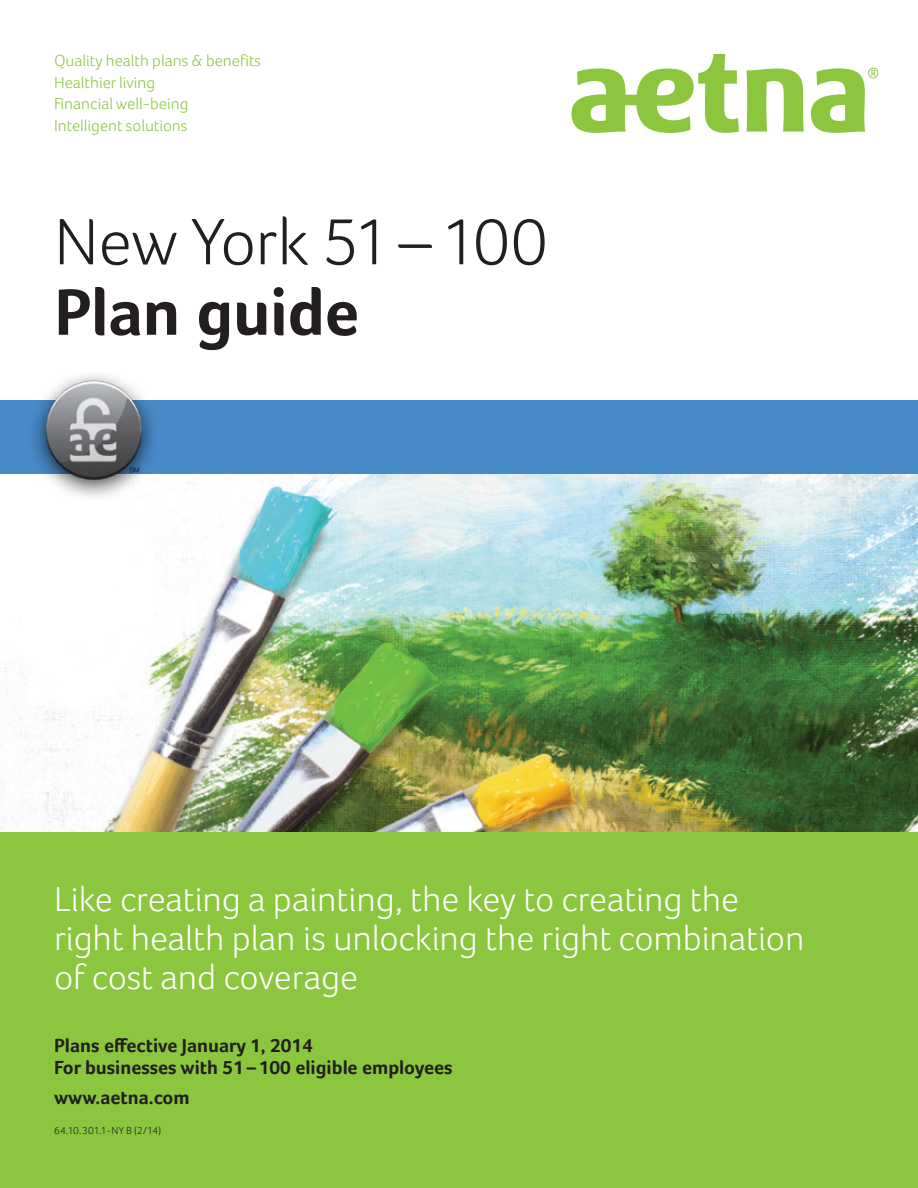
<style>
.page{position:relative;width:918px;height:1188px;background:#fff}
.page>*{position:absolute;margin:0;border:0;box-sizing:border-box;transform-origin:0 0}
.Headline_Title{font:300 67.5px "Foco";letter-spacing:-.015em;color:#231f20}
.Product__Program__To{font:700 67.5px "Foco";letter-spacing:-.01em;color:#231f20}
.Headline_Title_2{font:300 36px/39px "Foco";letter-spacing:-.005em;color:#fff}
.www_aetna_com___Cove{font:700 19.5px/22.5px "Foco";color:#231f20}
.Organizing_Principle{font:300 16.5px "Foco";color:#8bc63e}
.Copyright_Part_Numbe{font:300 10.5px "Foco";letter-spacing:.01em;color:#231f20}
</style>
<div class="page">
<div style="left:0;top:815px;width:918px;height:373px;background:#8bc63e"></div>
<div style="left:0;top:400px;width:918px;height:77px;background:#4889c8"></div>
<svg style="left:572px;top:54px;width:306px;height:79px"></svg>
<img style="left:0;top:474px;width:918px;height:357px">
<img style="left:28px;top:375px;width:132px;height:129px">
<p class="Organizing_Principle" style="left:54px;top:51px;width:209px">Quality health plans &amp; benefits</p>
<p class="Organizing_Principle" style="left:54px;top:72px;width:103px">Healthier living</p>
<p class="Organizing_Principle" style="left:54px;top:94px;width:136px">Financial well-being</p>
<p class="Organizing_Principle" style="left:54px;top:116px;width:135px">Intelligent solutions</p>
<p class="Headline_Title" style="left:54px;top:203px;width:495px">New York 51–100</p>
<p class="Product__Program__To" style="left:54px;top:272px;width:307px">Plan guide</p>
<p class="Headline_Title_2" style="left:54px;top:879px;width:687px">Like creating a painting, the key to creating the</p>
<p class="Headline_Title_2" style="left:54px;top:918px;width:752px">right health plan is unlocking the right combination of cost and coverage</p>
<p class="www_aetna_com___Cove" style="left:54px;top:1034px;width:400px">Plans effective January 1, 2014<br>For businesses with 51–100 eligible employees</p>
<p class="www_aetna_com___Cove" style="left:54px;top:1086px;width:137px">www.aetna.com</p>
<p class="Copyright_Part_Numbe" style="left:54px;top:1124px;width:109px">64.10.301.1-NY B (2/14)</p>
</div>
